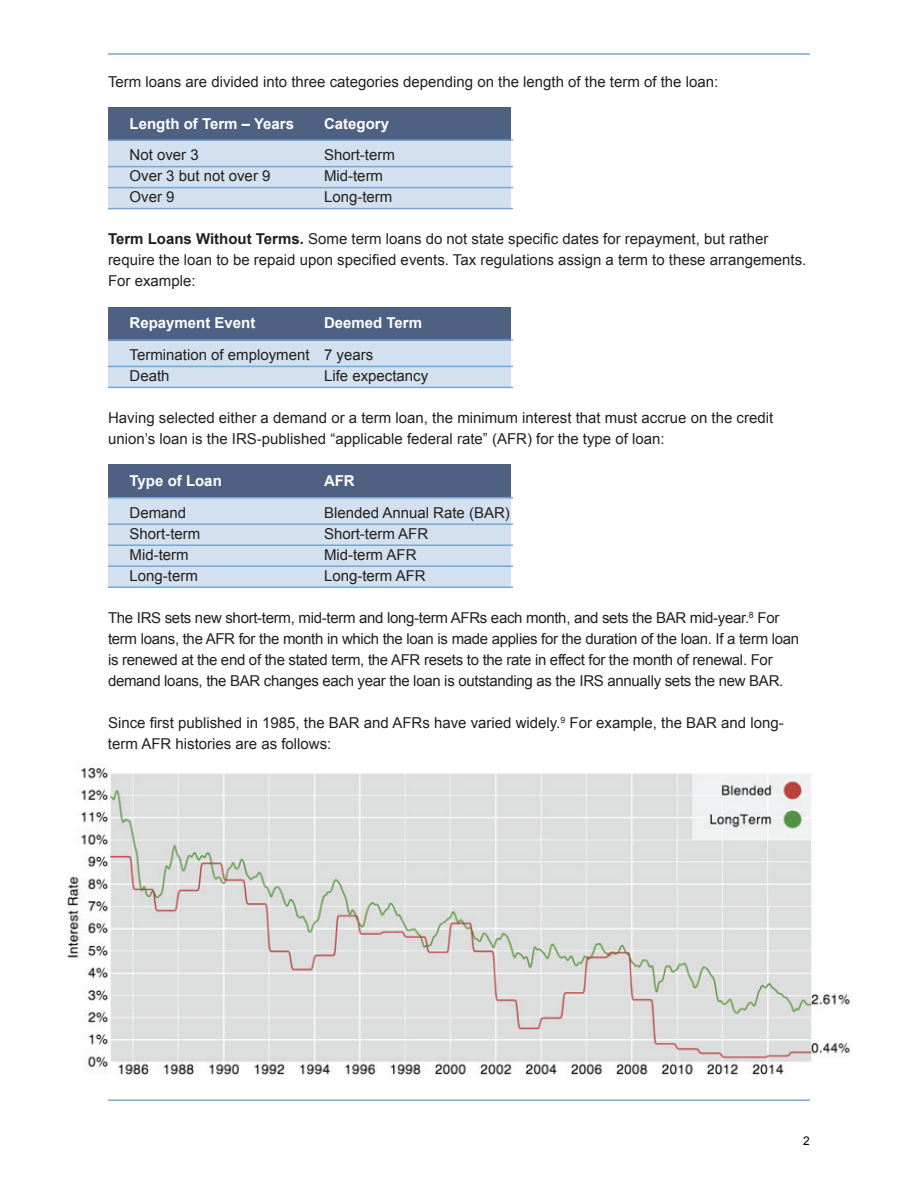
<style>
.page{position:relative;width:918px;height:1188px;background:#fff}
.page>*{position:absolute;margin:0;border:0;box-sizing:border-box;transform-origin:0 0}
.t1{font:15px/21px "Arial";color:#231f20}
.t2{font:15px/21px "Arial";letter-spacing:-.02em;color:#231f20}
.t3{font:700 15px "Arial";color:#fff}
.t4{font:12px "Arial";color:#000}
.s1{font-weight:700}
</style>
<div class="page">
<div style="left:109px;top:140px;width:402px;height:68px;background:#d2e0ef"></div>
<div style="left:109px;top:340px;width:402px;height:47px;background:#d2e0ef"></div>
<div style="left:109px;top:497px;width:402px;height:89px;background:#d2e0ef"></div>
<div style="left:109px;top:107px;width:402px;height:33px;background:#4f6182"></div>
<div style="left:109px;top:307px;width:402px;height:33px;background:#4f6182"></div>
<div style="left:109px;top:464px;width:402px;height:33px;background:#4f6182"></div>
<hr style="left:108px;top:1099px;width:702px;height:2px;background:#77a8d1">
<hr style="left:108px;top:53px;width:702px;height:2px;background:#77a8d1">
<hr style="left:108px;top:139px;width:405px;height:2px;background:#77a8d1">
<hr style="left:108px;top:166px;width:405px;height:1px;background:#77a8d1">
<hr style="left:108px;top:187px;width:405px;height:1px;background:#77a8d1">
<hr style="left:108px;top:208px;width:405px;height:1px;background:#77a8d1">
<hr style="left:108px;top:339px;width:405px;height:2px;background:#77a8d1">
<hr style="left:108px;top:366px;width:405px;height:1px;background:#77a8d1">
<hr style="left:108px;top:387px;width:405px;height:1px;background:#77a8d1">
<hr style="left:108px;top:497px;width:405px;height:2px;background:#77a8d1">
<hr style="left:108px;top:523px;width:405px;height:2px;background:#77a8d1">
<hr style="left:108px;top:544px;width:405px;height:2px;background:#77a8d1">
<hr style="left:108px;top:565px;width:405px;height:2px;background:#77a8d1">
<hr style="left:108px;top:586px;width:405px;height:2px;background:#77a8d1">
<img style="left:67px;top:764px;width:785px;height:312px">
<p class="t1" style="left:108px;top:71px;width:612px">Term loans are divided into three categories depending on the length of the term of the loan:</p>
<p class="t3" style="left:130px;top:114px;width:166px">Length of Term – Years</p>
<p class="t3" style="left:324px;top:114px;width:67px">Category</p>
<p class="t1" style="left:130px;top:145px;width:71px">Not over 3</p>
<p class="t1" style="left:324px;top:145px;width:72px">Short-term</p>
<p class="t1" style="left:130px;top:166px;width:142px">Over 3 but not over 9</p>
<p class="t1" style="left:324px;top:166px;width:61px">Mid-term</p>
<p class="t1" style="left:130px;top:187px;width:47px">Over 9</p>
<p class="t1" style="left:324px;top:187px;width:70px">Long-term</p>
<p class="t1" style="left:108px;top:229px;width:700px"><span class="s1">Term Loans Without Terms.</span> Some term loans do not state specific dates for repayment, but rather require the loan to be repaid upon specified events. Tax regulations assign a term to these arrangements.<br>For example:</p>
<p class="t3" style="left:130px;top:313px;width:127px">Repayment Event</p>
<p class="t3" style="left:324px;top:313px;width:100px">Deemed Term</p>
<p class="t1" style="left:130px;top:345px;width:245px">Termination of employment 7 years<br>Death</p>
<p class="t1" style="left:324px;top:366px;width:106px">Life expectancy</p>
<p class="t1" style="left:108px;top:408px;width:667px">Having selected either a demand or a term loan, the minimum interest that must accrue on the credit union’s loan is the IRS-published “applicable federal rate” (AFR) for the type of loan:</p>
<p class="t3" style="left:130px;top:471px;width:94px">Type of Loan</p>
<p class="t3" style="left:324px;top:471px;width:32px">AFR</p>
<p class="t1" style="left:130px;top:502px;width:58px">Demand</p>
<p class="t1" style="left:324px;top:502px;width:187px">Blended Annual Rate (BAR)</p>
<p class="t1" style="left:130px;top:523px;width:72px">Short-term</p>
<p class="t1" style="left:324px;top:523px;width:106px">Short-term AFR</p>
<p class="t1" style="left:130px;top:544px;width:61px">Mid-term</p>
<p class="t1" style="left:324px;top:544px;width:94px">Mid-term AFR</p>
<p class="t1" style="left:130px;top:565px;width:70px">Long-term</p>
<p class="t1" style="left:324px;top:565px;width:103px">Long-term AFR</p>
<p class="t2" style="left:108px;top:607px;width:693px">The IRS sets new short-term, mid-term and long-term AFRs each month, and sets the BAR mid-year.<sup>8</sup> For term loans, the AFR for the month in which the loan is made applies for the duration of the loan. If a term loan is renewed at the end of the stated term, the AFR resets to the rate in effect for the month of renewal. For demand loans, the BAR changes each year the loan is outstanding as the IRS annually sets the new BAR.</p>
<p class="t1" style="left:108px;top:712px;width:677px">Since first published in 1985, the BAR and AFRs have varied widely.<sup>9</sup> For example, the BAR and long&shy;term AFR histories are as follows:</p>
<p class="t4" style="left:803px;top:1133px;width:8px">2</p>
</div>
